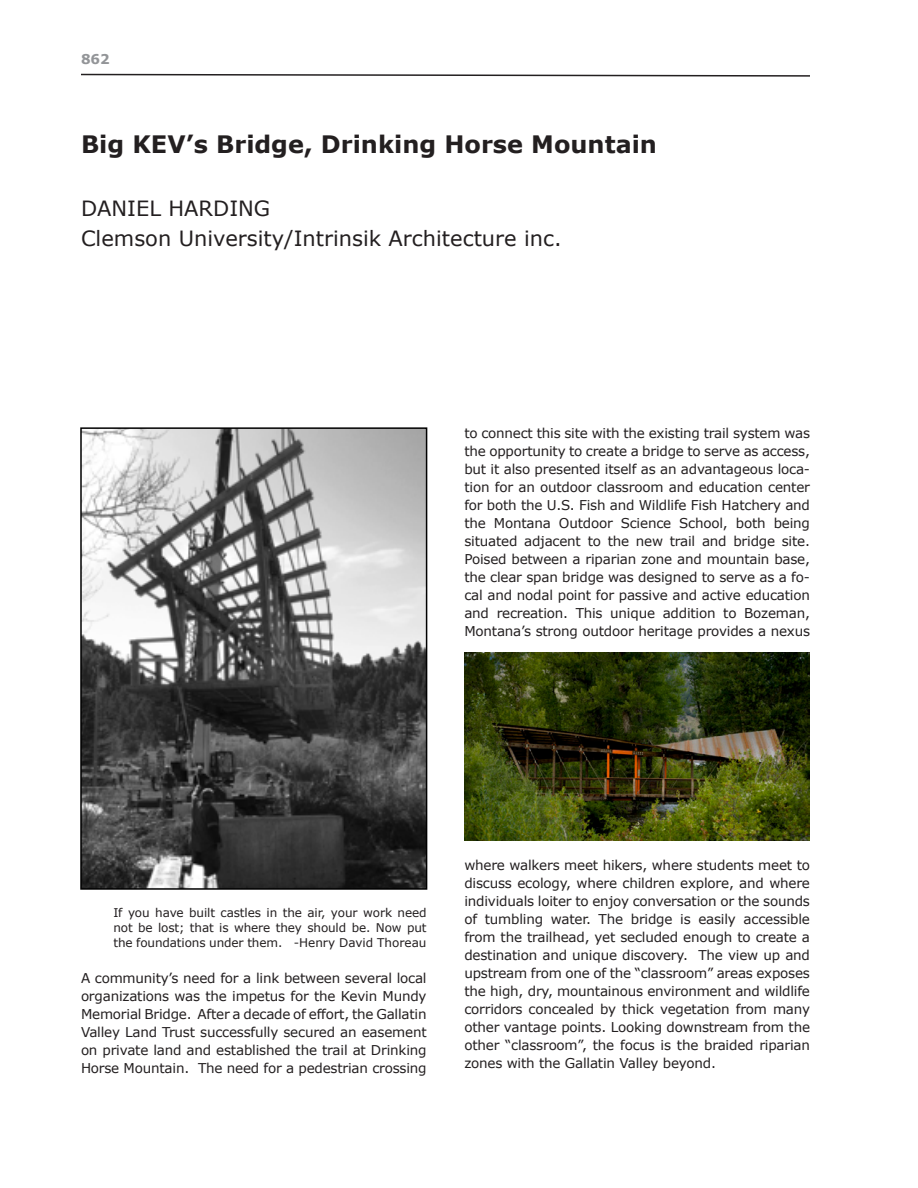
<style>
.page{position:relative;width:918px;height:1188px;background:#fff}
.page>*{position:absolute;margin:0;border:0;box-sizing:border-box;transform-origin:0 0}
.Paper_Title{font:700 24px "Verdana";color:#231f20}
.Author_Affiliation{font:21px "Verdana";color:#231f20}
.Author_Name{font:21px "Verdana";color:#231f20}
.Body_Quotes{font:13.5px/18px "Verdana";letter-spacing:-.015em;color:#231f20;text-align:justify}
.t1{font:700 13.5px "Verdana";color:#939598}
.Body_Quotes-2{font:12px/15px "Verdana";letter-spacing:-.01em;color:#231f20;text-align:justify}
</style>
<div class="page">
<svg style="left:81px;top:73px;width:729px;height:4px"></svg>
<img style="left:83px;top:430px;width:341px;height:457px">
<div style="left:80px;top:427px;width:347px;height:463px;border:2px solid #000"></div>
<img style="left:464px;top:653px;width:346px;height:187px">
<p class="t1" style="left:81px;top:51px;width:30px">862</p>
<p class="Paper_Title" style="left:81px;top:129px;width:577px">Big KEV’s Bridge, Drinking Horse Mountain</p>
<p class="Author_Name" style="left:81px;top:195px;width:191px">DANIEL HARDING</p>
<p class="Author_Affiliation" style="left:81px;top:225px;width:482px">Clemson University/Intrinsik Architecture inc.</p>
<p class="Body_Quotes" style="left:464px;top:424px;width:347px">to connect this site with the existing trail system was the opportunity to create a bridge to serve as access, but it also presented itself as an advantageous loca&shy;tion for an outdoor classroom and education center for both the U.S. Fish and Wildlife Fish Hatchery and the Montana Outdoor Science School, both being situated adjacent to the new trail and bridge site.<br>Poised between a riparian zone and mountain base, the clear span bridge was designed to serve as a fo&shy;cal and nodal point for passive and active education and recreation. This unique addition to Bozeman, Montana’s strong outdoor heritage provides a nexus</p>
<p class="Body_Quotes-2" style="left:113px;top:905px;width:315px">If you have built castles in the air, your work need not be lost; that is where they should be. Now put the foundations under them. -Henry David Thoreau</p>
<p class="Body_Quotes" style="left:81px;top:969px;width:347px">A community’s need for a link between several local organizations was the impetus for the Kevin Mundy Memorial Bridge. After a decade of effort, the Gallatin Valley Land Trust successfully secured an easement on private land and established the trail at Drinking Horse Mountain. The need for a pedestrian crossing</p>
<p class="Body_Quotes" style="left:464px;top:856px;width:347px">where walkers meet hikers, where students meet to discuss ecology, where children explore, and where individuals loiter to enjoy conversation or the sounds of tumbling water. The bridge is easily accessible from the trailhead, yet secluded enough to create a destination and unique discovery. The view up and upstream from one of the “classroom” areas exposes the high, dry, mountainous environment and wildlife corridors concealed by thick vegetation from many other vantage points. Looking downstream from the other “classroom”, the focus is the braided riparian zones with the Gallatin Valley beyond.</p>
</div>
